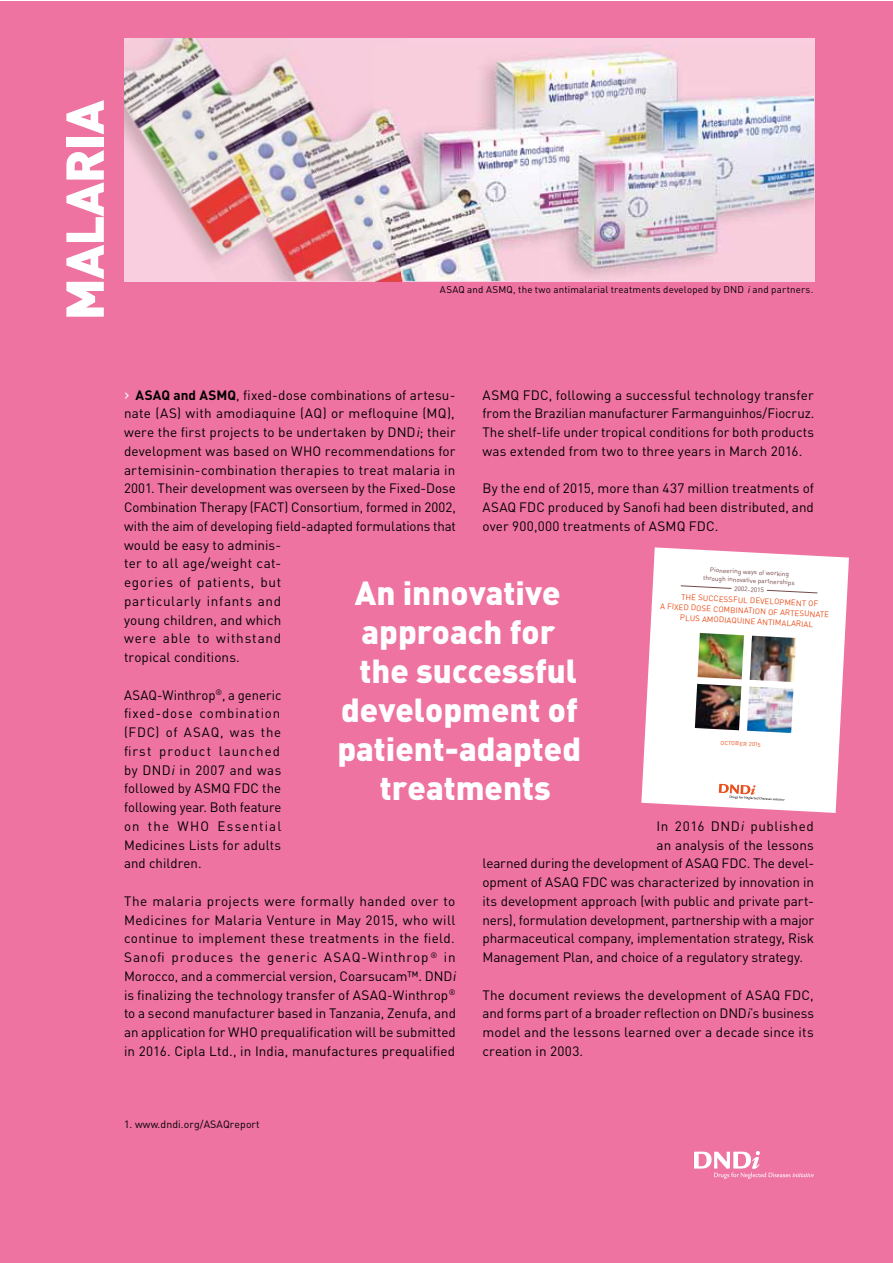
<style>
.page{position:relative;width:893px;height:1263px;background:#fff}
.page>*{position:absolute;margin:0;border:0;box-sizing:border-box;transform-origin:0 0}
.t1{font:900 52.5px "DINOT";letter-spacing:-.02em;color:#fff}
.t2{font:900 33px/39px "DINOT";color:#fff;text-align:center}
.t3{font:13.5px/18.8px "DINOT";letter-spacing:.005em;color:#000;text-align:justify}
.t4{font:13.5px "DINOT";letter-spacing:.05em;color:#000}
.t5{font:10.5px "DINOT";letter-spacing:.01em;color:#000}
.t6{font:9.75px "DINOT";letter-spacing:.02em;color:#000}
.t7{font:7.95px "DINOT";color:#e94e1b}
.t8{font:6.45px/8.2px "DINOT";color:#774949;text-align:center}
.t9{font:5.85px "DINOT";color:#e94e1b}
.s1{font-style:italic}
.s2{font-size:16.5px;color:#fff}
.s3{font-weight:700}
</style>
<div class="page">
<div style="left:0;top:36px;width:893px;height:1135px;background:#ee73a0"></div>
<img style="left:540px;top:45px;width:274px;height:236px">
<img style="left:124px;top:38px;width:416px;height:243px">
<img style="left:408px;top:45px;width:132px;height:204px">
<img style="left:540px;top:249px;width:6px;height:32px">
<img style="left:124px;top:38px;width:223px;height:234px">
<img style="left:288px;top:38px;width:120px;height:90px">
<img style="left:347px;top:110px;width:27px;height:57px">
<img style="left:212px;top:167px;width:162px;height:114px">
<img style="left:285px;top:224px;width:89px;height:57px">
<svg style="left:641px;top:547px;width:208px;height:266px;background:#fcedf2"></svg>
<svg style="left:719px;top:784px;width:66px;height:17px"></svg>
<img style="left:695px;top:633px;width:101px;height:100px">
<img style="left:750px;top:636px;width:46px;height:46px">
<svg style="left:680px;top:585px;width:52px;height:4px"></svg>
<svg style="left:767px;top:590px;width:51px;height:3px"></svg>
<div style="left:0;top:2px;width:893px;height:36px;background:#ee73a0"></div>
<div style="left:0;top:1155px;width:893px;height:108px;background:#ee73a0"></div>
<img style="left:694px;top:1151px;width:120px;height:28px">
<h1 class="t1" style="left:49px;top:320px;width:222px;rotate:-90deg">MALARIA</h1>
<p class="t6" style="left:440px;top:283px;width:375px">ASAQ and ASMQ, the two antimalarial treatments developed by DND <span class="s1">i</span>and partners.</p>
<p class="t3" style="left:124px;top:385px;width:333px;text-align:left"><span class="s2">›</span> <span class="s3">ASAQ and ASMQ</span>, fixed-dose combinations of artesu&shy;nate (AS) with amodiaquine (AQ) or mefloquine (MQ), were the first projects to be undertaken by DND<span class="s1">i</span>; their development was based on WHO recommendations for artemisinin-combination therapies to treat malaria in 2001. Their development was overseen by the Fixed-Dose Combination Therapy (FACT) Consortium, formed in 2002, with the aim of developing field-adapted formulations that would be easy to adminis-<br>ter to all age/weight cat-<br>egories of patients, but<br>particularly infants and<br>young children, and which<br>were able to withstand<br>tropical conditions.</p>
<p class="t3" style="left:124px;top:685px;width:159px">ASAQ-Winthrop<sup>®</sup>, a generic fixed-dose combination (FDC) of ASAQ, was the first product launched by DND<span class="s1">i</span> in 2007 and was followed by ASMQ FDC the following year. Both feature on the WHO Essential Medicines Lists for adults and children.</p>
<p class="t3" style="left:124px;top:891px;width:336px;text-align:left">The malaria projects were formally handed over to Medicines for Malaria Venture in May 2015, who will continue to implement these treatments in the field.<br>Sanofi produces the generic ASAQ-Winthrop <sup>®</sup> in Morocco, and a commercial version, Coarsucam™. DND<span class="s1">i </span>is finalizing the technology transfer of ASAQ-Winthrop<sup>® </sup>to a second manufacturer based in Tanzania, Zenufa, and an application for WHO prequalification will be submitted in 2016. Cipla Ltd., in India, manufactures prequalified</p>
<p class="t3" style="left:482px;top:385px;width:333px">ASMQ FDC, following a successful technology transfer from the Brazilian manufacturer Farmanguinhos/Fiocruz.<br>The shelf-life under tropical conditions for both products was extended from two to three years in March 2016.</p>
<p class="t3" style="left:482px;top:478px;width:333px">By the end of 2015, more than 437 million treatments of ASAQ FDC produced by Sanofi had been distributed, and over 900,000 treatments of ASMQ FDC.</p>
<p class="t8" style="left:704px;top:565px;width:93px;rotate:3deg">Pioneering ways of working through innovative partnerships</p>
<p class="t8" style="left:734px;top:584px;width:31px;rotate:3deg">2002-2015</p>
<p class="t7" style="left:661px;top:601px;width:171px;rotate:3deg">A FIXED DOSE COMBINATION OF ARTESUNATE</p>
<h2 class="t2" style="left:337px;top:572px;width:245px">An innovative approach for the successful development of patient-adapted treatments</h2>
<p class="t7" style="left:682px;top:591px;width:139px;rotate:3deg">THE SUCCESSFUL DEVELOPMENT OF</p>
<p class="t7" style="left:680px;top:612px;width:135px;rotate:3deg">PLUS AMODIAQUINE ANTIMALARIAL</p>
<p class="t9" style="left:721px;top:738px;width:41px;rotate:3deg">OCTOBER 2015</p>
<p class="t4" style="left:657px;top:817px;width:159px">In 2016 DND<span class="s1">i</span> published</p>
<p class="t3" style="left:657px;top:835px;width:159px">an analysis of the lessons</p>
<p class="t3" style="left:482px;top:853px;width:333px">learned during the development of ASAQ FDC. The devel-</p>
<p class="t3" style="left:482px;top:872px;width:333px">opment of ASAQ FDC was characterized by innovation in</p>
<p class="t3" style="left:482px;top:891px;width:333px">its development approach (with public and private part-</p>
<p class="t3" style="left:482px;top:910px;width:333px">ners), formulation development, partnership with a major</p>
<p class="t3" style="left:482px;top:928px;width:333px">pharmaceutical company, implementation strategy, Risk</p>
<p class="t3" style="left:482px;top:947px;width:322px">Management Plan, and choice of a regulatory strategy.</p>
<p class="t3" style="left:482px;top:985px;width:333px">The document reviews the development of ASAQ FDC, and forms part of a broader reflection on DND<span class="s1">i</span>’s business model and the lessons learned over a decade since its creation in 2003.</p>
<p class="t5" style="left:124px;top:1117px;width:137px">1. www.dndi.org/ASAQreport</p>
</div>
